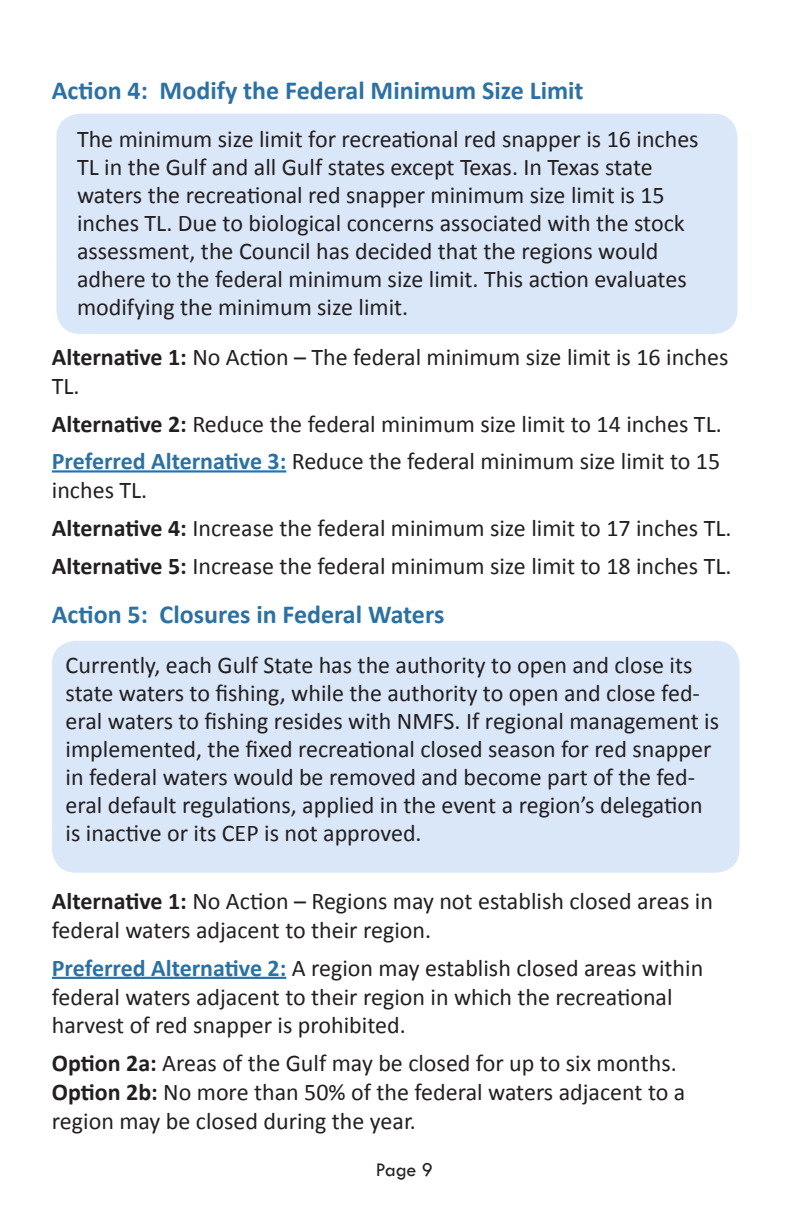
<style>
.page{position:relative;width:792px;height:1224px;background:#fff}
.page>*{position:absolute;margin:0;border:0;box-sizing:border-box;transform-origin:0 0}
.t1{font:700 26px "Calibri";color:#2c71a3}
.t2{font:24px/28px "Calibri";color:#231f20}
.t3{font:20px "Tw Cen";color:#231f20}
.s1{font-weight:700}
.s2{font-weight:700;color:#2c71a3}
</style>
<div class="page">
<div style="left:52px;top:641px;width:688px;height:232px;background:#dae7f8;border-radius:24px"></div>
<div style="left:56px;top:114px;width:682px;height:220px;background:#dae7f8;border-radius:24px"></div>
<hr style="left:52px;top:470px;width:234px;height:3px;background:#2c71a3">
<hr style="left:52px;top:977px;width:234px;height:2px;background:#2c71a3">
<p class="t1" style="left:52px;top:73px;width:533px">Action 4: Modify the Federal Minimum Size Limit</p>
<p class="t2" style="left:77px;top:125px;width:623px">The minimum size limit for recreational red snapper is 16 inches TL in the Gulf and all Gulf states except Texas. In Texas state waters the recreational red snapper minimum size limit is 15 inches TL. Due to biological concerns associated with the stock assessment, the Council has decided that the regions would adhere to the federal minimum size limit. This action evaluates modifying the minimum size limit.</p>
<p class="t2" style="left:52px;top:343px;width:678px;line-height:28.8px"><span class="s1">Alternative 1:</span> No Action – The federal minimum size limit is 16 inches<br>TL.</p>
<p class="t2" style="left:52px;top:410px;width:671px"><span class="s1">Alternative 2:</span> Reduce the federal minimum size limit to 14 inches TL.</p>
<p class="t2" style="left:52px;top:447px;width:670px;line-height:28.8px"><span class="s2">Preferred Alternative 3:</span> Reduce the federal minimum size limit to 15 inches TL.</p>
<p class="t2" style="left:52px;top:514px;width:681px"><span class="s1">Alternative 4:</span> Increase the federal minimum size limit to 17 inches TL.</p>
<p class="t2" style="left:52px;top:552px;width:681px"><span class="s1">Alternative 5:</span> Increase the federal minimum size limit to 18 inches TL.</p>
<p class="t1" style="left:52px;top:598px;width:394px">Action 5: Closures in Federal Waters</p>
<p class="t2" style="left:66px;top:651px;width:655px">Currently, each Gulf State has the authority to open and close its state waters to fishing, while the authority to open and close fed&shy;eral waters to fishing resides with NMFS. If regional management is implemented, the fixed recreational closed season for red snapper in federal waters would be removed and become part of the fed&shy;eral default regulations, applied in the event a region’s delegation is inactive or its CEP is not approved.</p>
<p class="t2" style="left:52px;top:887px;width:663px;line-height:28.8px"><span class="s1">Alternative 1:</span> No Action – Regions may not establish closed areas in federal waters adjacent to their region.</p>
<p class="t2" style="left:52px;top:953px;width:653px;line-height:28.8px"><span class="s2">Preferred Alternative 2:</span> A region may establish closed areas within federal waters adjacent to their region in which the recreational harvest of red snapper is prohibited.</p>
<p class="t2" style="left:52px;top:1049px;width:635px;line-height:28.8px"><span class="s1">Option 2a:</span> Areas of the Gulf may be closed for up to six months.<br><span class="s1">Option 2b:</span> No more than 50% of the federal waters adjacent to a region may be closed during the year.</p>
<p class="t3" style="left:376px;top:1157px;width:59px">Page 9</p>
</div>
